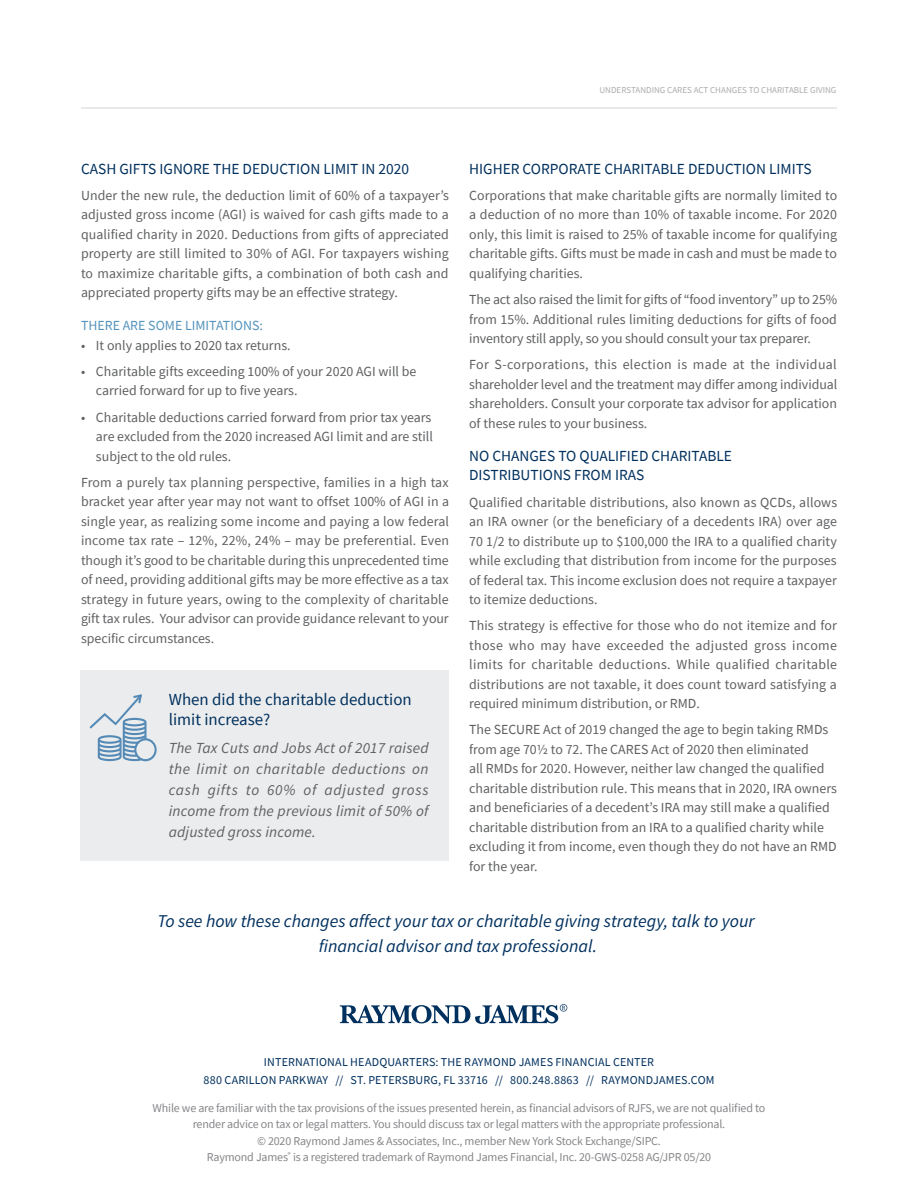
<style>
.page{position:relative;width:918px;height:1188px;background:#fff}
.page>*{position:absolute;margin:0;border:0;box-sizing:border-box;transform-origin:0 0}
.t1{font:italic 18px/25.5px "Source Sans Pro";color:#00305e;text-align:center}
.t2{font:16.8px/19.5px "Source Sans Pro";color:#00305e}
.t3{font:italic 15.3px/21px "Source Sans Pro";letter-spacing:.01em;color:#5f6062;text-align:justify}
.t4{font:15.3px/19.5px "Source Sans Pro";color:#00305e}
.t5{font:13.8px/19.5px "Source Sans Pro";color:#5f6062;text-align:justify}
.t6{font:13.8px "Source Sans Pro";color:#5493bc}
.t7{font:12px/16.5px "Source Sans Pro";letter-spacing:-.015em;color:#858689;text-align:center}
.t8{font:12px/18px "Source Sans Pro";letter-spacing:.015em;color:#00305e;text-align:center}
.t9{font:9px "Source Sans Pro";color:#aaacaf}
</style>
<div class="page">
<div style="left:80px;top:670px;width:369px;height:191px;background:#ebeced"></div>
<hr style="left:81px;top:108px;width:756px;height:1px;background:#d3d4d6">
<svg style="left:340px;top:1004px;width:227px;height:20px"></svg>
<svg style="left:90px;top:694px;width:67px;height:67px"></svg>
<p class="t9" style="left:599px;top:85px;width:238px">UNDERSTANDING CARES ACT CHANGES TO CHARITABLE GIVING</p>
<p class="t4" style="left:81px;top:159px;width:330px">CASH GIFTS IGNORE THE DEDUCTION LIMIT IN 2020</p>
<p class="t5" style="left:81px;top:185px;width:370px">Under the new rule, the deduction limit of 60% of a taxpayer’s adjusted gross income (AGI) is waived for cash gifts made to a qualified charity in 2020. Deductions from gifts of appreciated property are still limited to 30% of AGI. For taxpayers wishing to maximize charitable gifts, a combination of both cash and appreciated property gifts may be an effective strategy.</p>
<p class="t6" style="left:81px;top:317px;width:184px">THERE ARE SOME LIMITATIONS:</p>
<p class="t5" style="left:81px;top:335px;width:211px">• It only applies to 2020 tax returns.</p>
<p class="t5" style="left:96px;top:362px;width:322px;text-indent:-15px">• Charitable gifts exceeding 100% of your 2020 AGI will be carried forward for up to five years.</p>
<p class="t5" style="left:96px;top:407px;width:338px;text-indent:-15px">• Charitable deductions carried forward from prior tax years are excluded from the 2020 increased AGI limit and are still subject to the old rules.</p>
<p class="t5" style="left:81px;top:473px;width:370px">From a purely tax planning perspective, families in a high tax bracket year after year may not want to offset 100% of AGI in a single year, as realizing some income and paying a low federal income tax rate – 12%, 22%, 24% – may be preferential. Even though it’s good to be charitable during this unprecedented time of need, providing additional gifts may be more effective as a tax strategy in future years, owing to the complexity of charitable gift tax rules. Your advisor can provide guidance relevant to your specific circumstances.</p>
<p class="t4" style="left:469px;top:159px;width:344px">HIGHER CORPORATE CHARITABLE DEDUCTION LIMITS</p>
<p class="t5" style="left:469px;top:185px;width:370px">Corporations that make charitable gifts are normally limited to a deduction of no more than 10% of taxable income. For 2020 only, this limit is raised to 25% of taxable income for qualifying charitable gifts. Gifts must be made in cash and must be made to qualifying charities.</p>
<p class="t5" style="left:469px;top:290px;width:370px">The act also raised the limit for gifts of “food inventory” up to 25% from 15%. Additional rules limiting deductions for gifts of food inventory still apply, so you should consult your tax preparer.</p>
<p class="t5" style="left:469px;top:355px;width:370px">For S-corporations, this election is made at the individual shareholder level and the treatment may differ among individual shareholders. Consult your corporate tax advisor for application of these rules to your business.</p>
<p class="t4" style="left:469px;top:446px;width:264px">NO CHANGES TO QUALIFIED CHARITABLE<br>DISTRIBUTIONS FROM IRAS</p>
<p class="t5" style="left:469px;top:492px;width:370px">Qualified charitable distributions, also known as QCDs, allows an IRA owner (or the beneficiary of a decedents IRA) over age 70 1/2 to distribute up to $100,000 the IRA to a qualified charity while excluding that distribution from income for the purposes of federal tax. This income exclusion does not require a taxpayer to itemize deductions.</p>
<p class="t5" style="left:469px;top:616px;width:370px">This strategy is effective for those who do not itemize and for those who may have exceeded the adjusted gross income limits for charitable deductions. While qualified charitable distributions are not taxable, it does count toward satisfying a required minimum distribution, or RMD.</p>
<p class="t5" style="left:469px;top:720px;width:369px;text-align:left">The SECURE Act of 2019 changed the age to begin taking RMDs from age 70½ to 72. The CARES Act of 2020 then eliminated<br>all RMDs for 2020. However, neither law changed the qualified charitable distribution rule. This means that in 2020, IRA owners and beneficiaries of a decedent’s IRA may still make a qualified charitable distribution from an IRA to a qualified charity while excluding it from income, even though they do not have an RMD for the year.</p>
<h1 class="t1" style="left:158px;top:908px;width:599px">To see how these changes affect your tax or charitable giving strategy, talk to your financial advisor and tax professional.</h1>
<p class="t2" style="left:169px;top:690px;width:244px">When did the charitable deduction limit increase?</p>
<p class="t3" style="left:169px;top:737px;width:261px">The Tax Cuts and Jobs Act of 2017 raised the limit on charitable deductions on cash gifts to 60% of adjusted gross income from the previous limit of 50% of adjusted gross income.</p>
<p class="t8" style="left:203px;top:1053px;width:513px">INTERNATIONAL HEADQUARTERS: THE RAYMOND JAMES FINANCIAL CENTER<br>880 CARILLON PARKWAY // ST. PETERSBURG, FL 33716 // 800.248.8863 // RAYMONDJAMES.COM</p>
<p class="t7" style="left:153px;top:1099px;width:614px">While we are familiar with the tax provisions of the issues presented herein, as financial advisors of RJFS, we are not qualified to render advice on tax or legal matters. You should discuss tax or legal matters with the appropriate professional.<br>© 2020 Raymond James &amp; Associates, Inc., member New York Stock Exchange/SIPC.<br>Raymond James<sup>®</sup> is a registered trademark of Raymond James Financial, Inc. 20-GWS-0258 AG/JPR 05/20</p>
</div>
